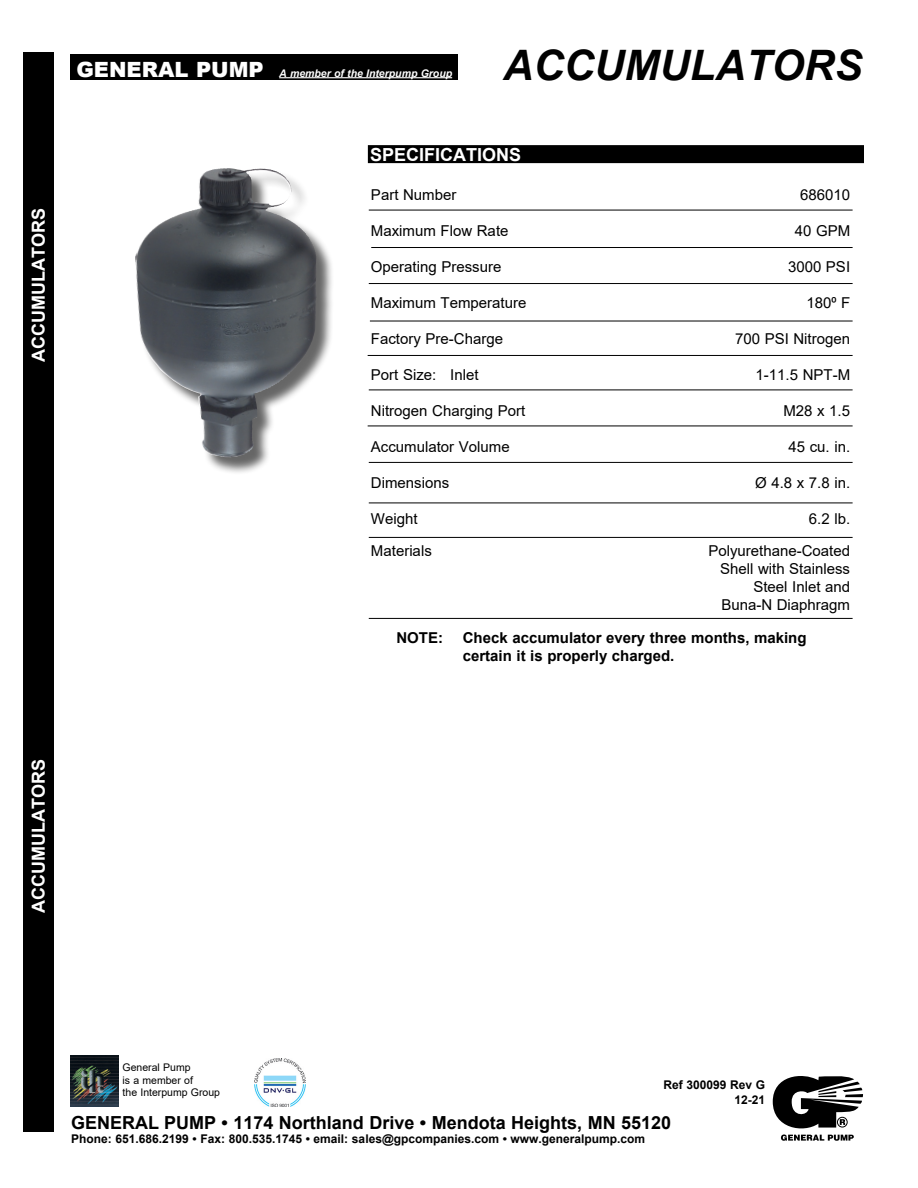
<style>
.page{position:relative;width:918px;height:1188px;background:#fff}
.page>*{position:absolute;margin:0;border:0;box-sizing:border-box;transform-origin:0 0}
.t1{font:italic 700 42px "Arial";color:#000}
.t2{font:700 18px "Arial";color:#000}
.t3{font:700 18px "Arial";color:#fff}
.t4{font:15px/18px "Arial";color:#000;text-align:right}
.t5{font:700 15px/18px "Arial";color:#000}
.t6{font:700 12px/14.4px "Arial";color:#000;text-align:right}
.t7{font:10.5px/12.6px "Arial";color:#000}
.t8{font:italic 700 10.5px "Arial";color:#fff}
.s1{font-weight:900;font-style:normal;font-size:21px}
</style>
<div class="page">
<div style="left:137px;top:170px;width:197px;height:305px;background:#000;opacity:.6"></div>
<img style="left:161px;top:168px;width:66px;height:55px">
<div style="left:71px;top:54px;width:387px;height:26px;background:#000"></div>
<hr style="left:279px;top:77px;width:173px;height:1px;background:#fff">
<svg style="left:773px;top:1076px;width:90px;height:65px"></svg>
<div style="left:368px;top:145px;width:496px;height:18px;background:#000"></div>
<hr style="left:369px;top:210px;width:484px;height:1px;background:#000">
<hr style="left:371px;top:247px;width:482px;height:1px;background:#000">
<hr style="left:369px;top:283px;width:484px;height:1px;background:#000">
<hr style="left:370px;top:321px;width:483px;height:1px;background:#000">
<hr style="left:368px;top:355px;width:485px;height:1px;background:#000">
<hr style="left:369px;top:390px;width:484px;height:1px;background:#000">
<hr style="left:368px;top:426px;width:485px;height:1px;background:#000">
<hr style="left:369px;top:462px;width:484px;height:1px;background:#000">
<div style="left:24px;top:52px;width:30px;height:1080px;background:#000"></div>
<hr style="left:369px;top:503px;width:484px;height:1px;background:#000">
<hr style="left:369px;top:537px;width:484px;height:1px;background:#000">
<hr style="left:369px;top:618px;width:484px;height:1px;background:#000">
<svg style="left:70px;top:1055px;width:1px;height:52px"></svg>
<img style="left:71px;top:1055px;width:47px;height:52px">
<img style="left:254px;top:1058px;width:51px;height:49px">
<p class="t3" style="left:26px;top:362px;width:155px;rotate:-90deg">ACCUMULATORS</p>
<p class="t8" style="left:76px;top:66px;width:377px"><span class="s1">GENERAL PUMP</span> A member of the Interpump Group</p>
<h1 class="t1" style="left:503px;top:37px;width:361px">ACCUMULATORS</h1>
<p class="t3" style="left:370px;top:142px;width:153px">SPECIFICATIONS</p>
<p class="t4" style="left:371px;top:185px;width:87px">Part Number</p>
<p class="t4" style="left:800px;top:185px;width:52px">686010</p>
<p class="t4" style="left:371px;top:221px;width:139px">Maximum Flow Rate</p>
<p class="t4" style="left:795px;top:221px;width:57px">40 GPM</p>
<p class="t4" style="left:371px;top:257px;width:132px">Operating Pressure</p>
<p class="t4" style="left:788px;top:257px;width:64px">3000 PSI</p>
<p class="t4" style="left:371px;top:293px;width:157px">Maximum Temperature</p>
<p class="t4" style="left:806px;top:293px;width:45px">180⁰ F</p>
<p class="t4" style="left:371px;top:329px;width:134px">Factory Pre-Charge</p>
<p class="t4" style="left:735px;top:329px;width:117px">700 PSI Nitrogen</p>
<p class="t4" style="left:371px;top:365px;width:109px">Port Size: Inlet</p>
<p class="t4" style="left:756px;top:365px;width:96px">1-11.5 NPT-M</p>
<p class="t4" style="left:371px;top:401px;width:156px">Nitrogen Charging Port</p>
<p class="t4" style="left:783px;top:401px;width:68px">M28 x 1.5</p>
<p class="t4" style="left:371px;top:437px;width:140px">Accumulator Volume</p>
<p class="t4" style="left:789px;top:437px;width:63px">45 cu. in.</p>
<p class="t4" style="left:371px;top:473px;width:80px">Dimensions</p>
<p class="t4" style="left:755px;top:473px;width:97px">Ø 4.8 x 7.8 in.</p>
<p class="t4" style="left:371px;top:509px;width:48px">Weight</p>
<p class="t4" style="left:809px;top:509px;width:43px">6.2 lb.</p>
<p class="t4" style="left:371px;top:542px;width:62px">Materials</p>
<p class="t4" style="left:708px;top:542px;width:143px">Polyurethane-Coated<br>Shell with Stainless<br>Steel Inlet and<br>Buna-N Diaphragm</p>
<p class="t5" style="left:396px;top:629px;width:48px">NOTE:</p>
<p class="t5" style="left:463px;top:629px;width:345px">Check accumulator every three months, making certain it is properly charged.</p>
<p class="t3" style="left:26px;top:913px;width:155px;rotate:-90deg">ACCUMULATORS</p>
<p class="t7" style="left:123px;top:1061px;width:99px">General Pump<br>is a member of<br>the Interpump Group</p>
<p class="t6" style="left:664px;top:1078px;width:103px">Ref 300099 Rev G<br>12-21</p>
<p class="t2" style="left:71px;top:1110px;width:602px">GENERAL PUMP • 1174 Northland Drive • Mendota Heights, MN 55120</p>
<p class="t6" style="left:71px;top:1132px;width:576px">Phone: 651.686.2199 • Fax: 800.535.1745 • email: sales@gpcompanies.com • www.generalpump.com</p>
</div>
